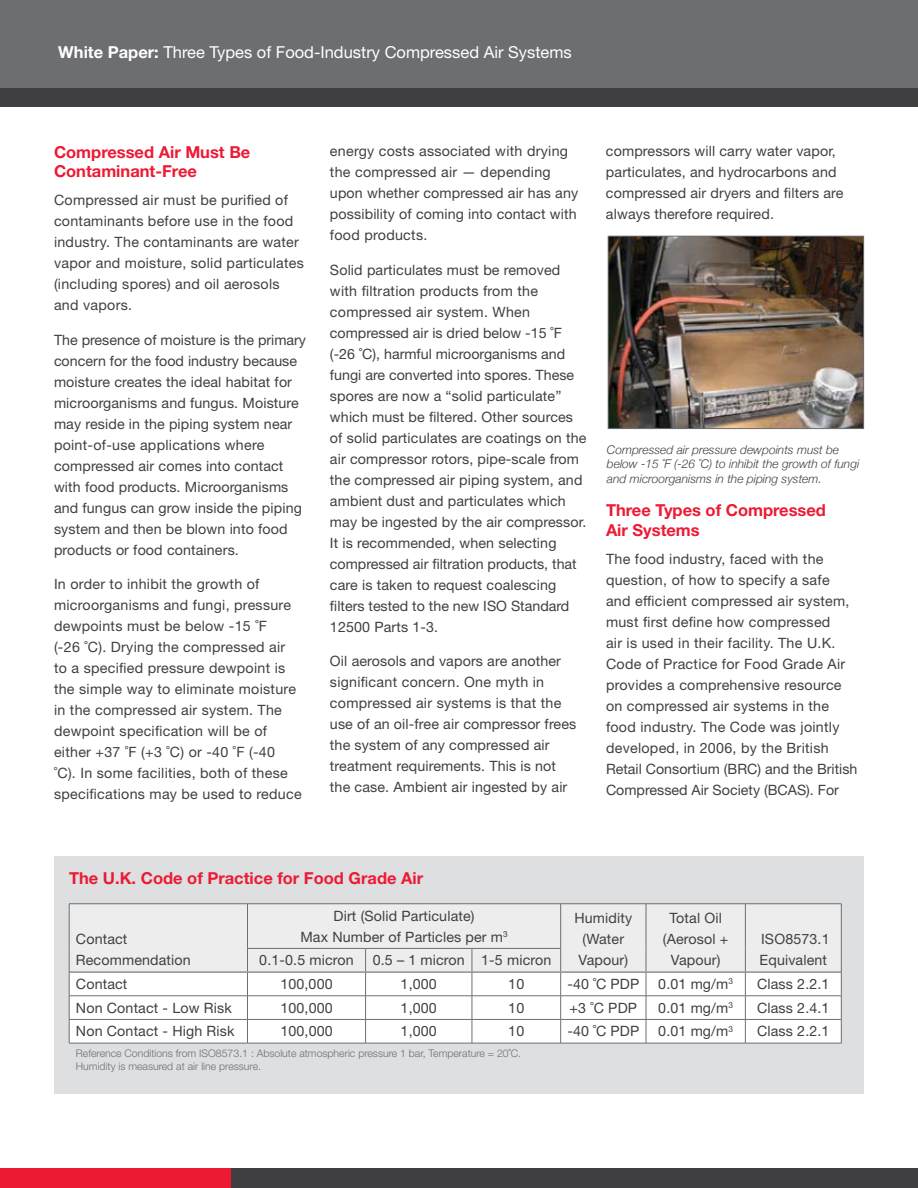
<style>
.page{position:relative;width:918px;height:1188px;background:#fff}
.page>*{position:absolute;margin:0;border:0;box-sizing:border-box;transform-origin:0 0}
.t1{font:700 16.5px/19.8px "Helvetica Neue LT Std";color:#ed1a34}
.t2{font:16.5px "Helvetica Neue LT Std";color:#fff}
.t3{font:14.25px/21px "Helvetica Neue LT Std";letter-spacing:.01em;color:#404042}
.t4{font:italic 300 12px/14.4px "Helvetica Neue";color:#404042}
.t5{font:300 10.5px/12.6px "Helvetica Neue LT Std";color:#6d6e71}
.s1{font-weight:700}
</style>
<div class="page">
<div style="left:54px;top:856px;width:810px;height:238px;background:#dedfe0"></div>
<div style="left:0;top:86px;width:918px;height:21px;background:#404042"></div>
<div style="left:0;top:0;width:918px;height:87px;background:#6d6e71"></div>
<div style="left:0;top:1169px;width:233px;height:19px;background:#ed1a34"></div>
<div style="left:231px;top:1169px;width:687px;height:19px;background:#404042"></div>
<div style="left:70px;top:904px;width:771px;height:68px;background:#ededee"></div>
<div style="left:70px;top:973px;width:771px;height:70px;background:#fff"></div>
<hr style="left:69px;top:903px;width:179px;height:1px;background:#6d6e71">
<hr style="left:69px;top:904px;width:1px;height:44px;background:#6d6e71">
<hr style="left:248px;top:903px;width:118px;height:1px;background:#6d6e71">
<hr style="left:247px;top:904px;width:1px;height:44px;background:#6d6e71">
<hr style="left:366px;top:903px;width:106px;height:1px;background:#6d6e71">
<hr style="left:472px;top:903px;width:89px;height:1px;background:#6d6e71">
<hr style="left:561px;top:903px;width:85px;height:1px;background:#6d6e71">
<hr style="left:560px;top:904px;width:1px;height:44px;background:#6d6e71">
<hr style="left:646px;top:903px;width:99px;height:1px;background:#6d6e71">
<hr style="left:646px;top:904px;width:1px;height:44px;background:#6d6e71">
<hr style="left:745px;top:903px;width:97px;height:1px;background:#6d6e71">
<hr style="left:745px;top:904px;width:1px;height:44px;background:#6d6e71">
<hr style="left:841px;top:904px;width:1px;height:44px;background:#6d6e71">
<hr style="left:247px;top:948px;width:119px;height:1px;background:#6d6e71">
<hr style="left:366px;top:948px;width:106px;height:1px;background:#6d6e71">
<hr style="left:472px;top:948px;width:89px;height:1px;background:#6d6e71">
<hr style="left:69px;top:996px;width:179px;height:1px;background:#6d6e71">
<hr style="left:248px;top:996px;width:118px;height:1px;background:#6d6e71">
<hr style="left:366px;top:996px;width:106px;height:1px;background:#6d6e71">
<hr style="left:472px;top:996px;width:89px;height:1px;background:#6d6e71">
<hr style="left:561px;top:996px;width:85px;height:1px;background:#6d6e71">
<hr style="left:646px;top:996px;width:99px;height:1px;background:#6d6e71">
<hr style="left:745px;top:996px;width:97px;height:1px;background:#6d6e71">
<hr style="left:69px;top:1019px;width:179px;height:1px;background:#6d6e71">
<svg style="left:69px;top:948px;width:1px;height:95px"></svg>
<hr style="left:248px;top:1019px;width:118px;height:1px;background:#6d6e71">
<svg style="left:247px;top:949px;width:1px;height:94px"></svg>
<hr style="left:366px;top:1019px;width:106px;height:1px;background:#6d6e71">
<svg style="left:365px;top:949px;width:1px;height:94px"></svg>
<hr style="left:472px;top:1019px;width:89px;height:1px;background:#6d6e71">
<svg style="left:472px;top:949px;width:1px;height:94px"></svg>
<hr style="left:561px;top:1019px;width:85px;height:1px;background:#6d6e71">
<svg style="left:560px;top:949px;width:1px;height:94px"></svg>
<hr style="left:646px;top:1019px;width:99px;height:1px;background:#6d6e71">
<svg style="left:646px;top:948px;width:1px;height:95px"></svg>
<hr style="left:745px;top:1019px;width:97px;height:1px;background:#6d6e71">
<svg style="left:745px;top:948px;width:1px;height:95px"></svg>
<svg style="left:841px;top:948px;width:1px;height:95px"></svg>
<hr style="left:69px;top:1043px;width:179px;height:1px;background:#6d6e71">
<hr style="left:248px;top:1043px;width:118px;height:1px;background:#6d6e71">
<hr style="left:366px;top:1043px;width:106px;height:1px;background:#6d6e71">
<hr style="left:472px;top:1043px;width:89px;height:1px;background:#6d6e71">
<hr style="left:561px;top:1043px;width:85px;height:1px;background:#6d6e71">
<hr style="left:646px;top:1043px;width:99px;height:1px;background:#6d6e71">
<hr style="left:745px;top:1043px;width:97px;height:1px;background:#6d6e71">
<hr style="left:69px;top:972px;width:179px;height:1px;background:#6d6e71">
<hr style="left:248px;top:972px;width:118px;height:1px;background:#6d6e71">
<hr style="left:366px;top:972px;width:106px;height:1px;background:#6d6e71">
<hr style="left:472px;top:972px;width:89px;height:1px;background:#6d6e71">
<hr style="left:561px;top:972px;width:85px;height:1px;background:#6d6e71">
<hr style="left:646px;top:972px;width:99px;height:1px;background:#6d6e71">
<hr style="left:745px;top:972px;width:96px;height:1px;background:#6d6e71">
<img style="left:610px;top:238px;width:252px;height:189px">
<div style="left:608px;top:236px;width:256px;height:193px;border:1px solid #6d6e71"></div>
<p class="t2" style="left:58px;top:42px;width:515px"><span class="s1">White Paper:</span> Three Types of Food-Industry Compressed Air Systems</p>
<p class="t1" style="left:54px;top:141px;width:198px">Compressed Air Must Be<br>Contaminant-Free</p>
<p class="t3" style="left:54px;top:189px;width:251px">Compressed air must be purified of contaminants before use in the food industry. The contaminants are water vapor and moisture, solid particulates (including spores) and oil aerosols and vapors.</p>
<p class="t3" style="left:54px;top:329px;width:254px">The presence of moisture is the primary concern for the food industry because moisture creates the ideal habitat for microorganisms and fungus. Moisture may reside in the piping system near point-of-use applications where compressed air comes into contact with food products. Microorganisms and fungus can grow inside the piping system and then be blown into food products or food containers.</p>
<p class="t3" style="left:54px;top:573px;width:249px">In order to inhibit the growth of microorganisms and fungi, pressure dewpoints must be below -15 ˚F<br>(-26 ˚C). Drying the compressed air to a specified pressure dewpoint is the simple way to eliminate moisture in the compressed air system. The dewpoint specification will be of either +37 ˚F (+3 ˚C) or -40 ˚F (-40<br>˚C). In some facilities, both of these specifications may be used to reduce</p>
<p class="t3" style="left:330px;top:140px;width:250px">energy costs associated with drying the compressed air — depending upon whether compressed air has any possibility of coming into contact with food products.</p>
<p class="t3" style="left:330px;top:259px;width:258px">Solid particulates must be removed with filtration products from the compressed air system. When compressed air is dried below -15 ˚F (-26 ˚C), harmful microorganisms and fungi are converted into spores. These spores are now a “solid particulate” which must be filtered. Other sources of solid particulates are coatings on the air compressor rotors, pipe-scale from the compressed air piping system, and ambient dust and particulates which may be ingested by the air compressor.<br>It is recommended, when selecting compressed air filtration products, that care is taken to request coalescing filters tested to the new ISO Standard 12500 Parts 1-3.</p>
<p class="t3" style="left:330px;top:650px;width:248px">Oil aerosols and vapors are another significant concern. One myth in compressed air systems is that the use of an oil-free air compressor frees the system of any compressed air treatment requirements. This is not the case. Ambient air ingested by air</p>
<p class="t3" style="left:606px;top:140px;width:239px">compressors will carry water vapor, particulates, and hydrocarbons and compressed air dryers and filters are always therefore required.</p>
<p class="t4" style="left:607px;top:442px;width:254px">Compressed air pressure dewpoints must be below -15 ˚F (-26 ˚C) to inhibit the growth of fungi and microorganisms in the piping system.</p>
<p class="t1" style="left:606px;top:500px;width:222px">Three Types of Compressed<br>Air Systems</p>
<p class="t3" style="left:606px;top:548px;width:253px">The food industry, faced with the question, of how to specify a safe and efficient compressed air system, must first define how compressed<br>air is used in their facility. The U.K.<br>Code of Practice for Food Grade Air provides a comprehensive resource on compressed air systems in the food industry. The Code was jointly developed, in 2006, by the British Retail Consortium (BRC) and the British Compressed Air Society (BCAS). For</p>
<p class="t1" style="left:69px;top:868px;width:356px">The U.K. Code of Practice for Food Grade Air</p>
<p class="t3" style="left:76px;top:929px;width:116px">Contact<br>Recommendation</p>
<p class="t3" style="left:300px;top:905px;width:209px;text-align:center">Dirt (Solid Particulate)<br>Max Number of Particles per m<sup>3</sup></p>
<p class="t3" style="left:574px;top:908px;width:59px">Humidity (Water<br>Vapour)</p>
<p class="t3" style="left:663px;top:908px;width:67px;text-align:center">Total Oil (Aerosol +<br>Vapour)</p>
<p class="t3" style="left:761px;top:929px;width:70px">ISO8573.1</p>
<p class="t3" style="left:259px;top:950px;width:96px">0.1-0.5 micron</p>
<p class="t3" style="left:373px;top:950px;width:180px">0.5 – 1 micron 1-5 micron</p>
<p class="t3" style="left:760px;top:950px;width:69px">Equivalent</p>
<p class="t3" style="left:76px;top:973px;width:53px">Contact</p>
<p class="t3" style="left:280px;top:973px;width:54px">100,000</p>
<p class="t3" style="left:401px;top:973px;width:38px">1,000</p>
<p class="t3" style="left:508px;top:973px;width:17px">10</p>
<p class="t3" style="left:567px;top:973px;width:73px">-40 ˚C PDP</p>
<p class="t3" style="left:658px;top:973px;width:76px">0.01 mg/m<sup>3</sup></p>
<p class="t3" style="left:757px;top:973px;width:74px">Class 2.2.1</p>
<p class="t3" style="left:76px;top:997px;width:157px">Non Contact - Low Risk</p>
<p class="t3" style="left:280px;top:997px;width:54px">100,000</p>
<p class="t3" style="left:401px;top:997px;width:38px">1,000</p>
<p class="t3" style="left:508px;top:997px;width:17px">10</p>
<p class="t3" style="left:570px;top:997px;width:69px">+3 ˚C PDP</p>
<p class="t3" style="left:658px;top:997px;width:76px">0.01 mg/m<sup>3</sup></p>
<p class="t3" style="left:757px;top:997px;width:74px">Class 2.4.1</p>
<p class="t3" style="left:76px;top:1021px;width:160px">Non Contact - High Risk</p>
<p class="t3" style="left:280px;top:1021px;width:54px">100,000</p>
<p class="t3" style="left:401px;top:1021px;width:38px">1,000</p>
<p class="t3" style="left:508px;top:1021px;width:17px">10</p>
<p class="t3" style="left:567px;top:1021px;width:73px">-40 ˚C PDP</p>
<p class="t3" style="left:658px;top:1021px;width:76px">0.01 mg/m<sup>3</sup></p>
<p class="t3" style="left:757px;top:1021px;width:74px">Class 2.2.1</p>
<p class="t5" style="left:76px;top:1047px;width:447px">Reference Conditions from ISO8573.1 : Absolute atmospheric pressure 1 bar, Temperature = 20˚C.<br>Humidity is measured at air line pressure.</p>
</div>
